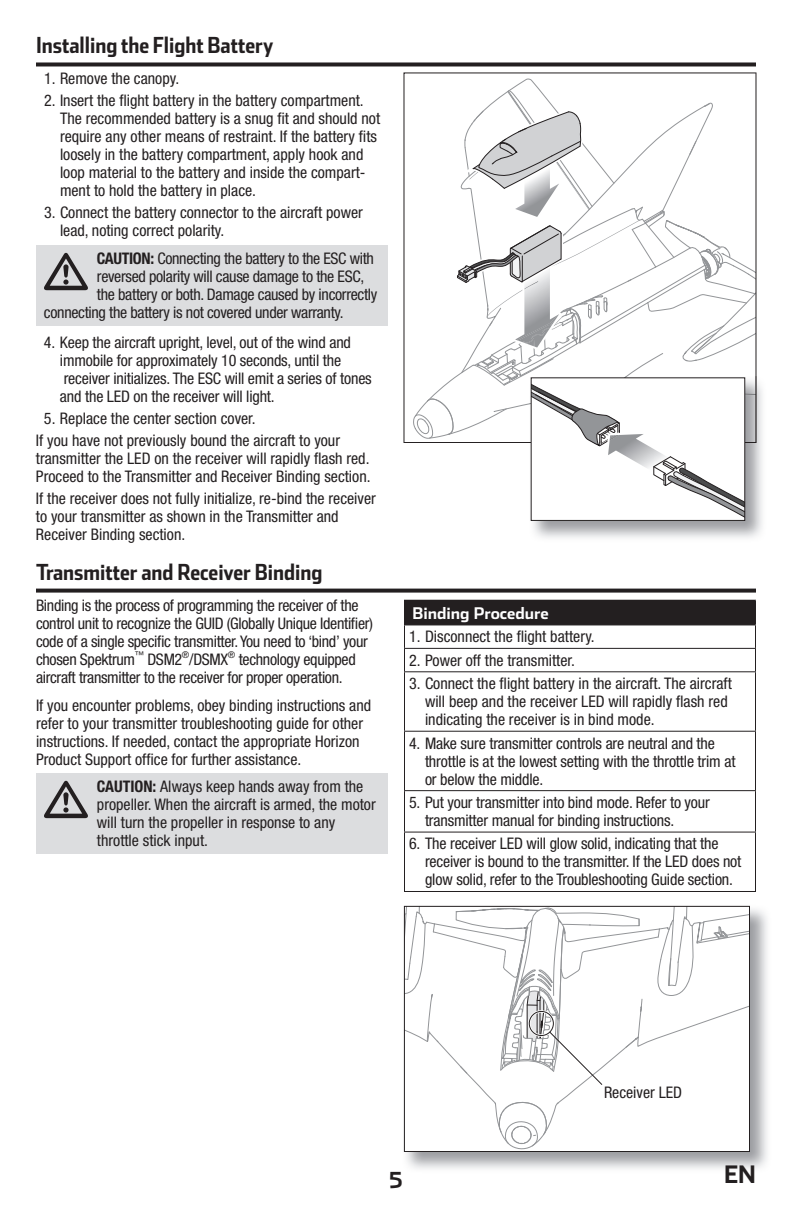
<style>
.page{position:relative;width:792px;height:1224px;background:#fff}
.page>*{position:absolute;margin:0;border:0;box-sizing:border-box;transform-origin:0 0}
.t1{font:700 24px "Stainless";color:#231f20}
.t2{font:700 22px "Stainless Cond";color:#231f20}
.t3{font:700 22px "Stainless";color:#231f20}
.t4{font:condensed 16px/18px "Helvetica Neue LT Std";color:#231f20}
.t5{font:condensed 16px/18px "Helvetica Neue LT Std";letter-spacing:-.02em;color:#231f20}
.t6{font:700 16px "Stainless";color:#fff}
.t7{font:condensed 9.4px "Helvetica Neue LT Std";color:#231f20}
.s1{font-weight:700}
</style>
<div class="page">
<div style="left:404px;top:600px;width:352px;height:25px;background:#231f20"></div>
<svg style="left:405px;top:625px;width:350px;height:207px"></svg>
<hr style="left:404px;top:648px;width:352px;height:1px;background:#231f20">
<svg style="left:404px;top:625px;width:1px;height:46px"></svg>
<svg style="left:755px;top:624px;width:1px;height:47px"></svg>
<hr style="left:404px;top:671px;width:352px;height:1px;background:#231f20">
<hr style="left:404px;top:672px;width:1px;height:59px;background:#231f20">
<hr style="left:755px;top:672px;width:1px;height:59px;background:#231f20">
<hr style="left:404px;top:731px;width:352px;height:1px;background:#231f20">
<hr style="left:404px;top:732px;width:1px;height:58px;background:#231f20">
<hr style="left:755px;top:732px;width:1px;height:58px;background:#231f20">
<hr style="left:404px;top:790px;width:352px;height:1px;background:#231f20">
<hr style="left:404px;top:791px;width:1px;height:41px;background:#231f20">
<hr style="left:755px;top:791px;width:1px;height:41px;background:#231f20">
<hr style="left:404px;top:832px;width:352px;height:1px;background:#231f20">
<hr style="left:404px;top:833px;width:1px;height:58px;background:#231f20">
<hr style="left:755px;top:833px;width:1px;height:58px;background:#231f20">
<hr style="left:404px;top:891px;width:352px;height:1px;background:#231f20">
<div style="left:36px;top:245px;width:352px;height:81px;background:#dcdddf"></div>
<svg style="left:44px;top:253px;width:44px;height:37px"></svg>
<svg style="left:403px;top:72px;width:353px;height:371px"></svg>
<img style="left:530px;top:376px;width:232px;height:162px">
<svg style="left:413px;top:79px;width:343px;height:440px"></svg>
<div style="left:531px;top:377px;width:214px;height:144px;border:1px solid #231f20"></div>
<svg style="left:404px;top:905px;width:346px;height:245px"></svg>
<svg style="left:36px;top:589px;width:720px;height:4px;background:#393636"></svg>
<svg style="left:36px;top:62px;width:720px;height:4px;background:#3d3a3b"></svg>
<div style="left:36px;top:773px;width:352px;height:81px;background:#dcdddf"></div>
<svg style="left:44px;top:781px;width:44px;height:37px"></svg>
<h2 class="t2" style="left:36px;top:37px;width:239px">Installing the Flight Battery</h2>
<p class="t4" style="left:44px;top:71px;width:137px">1. Remove the canopy.</p>
<p class="t4" style="left:60px;top:93px;width:322px;text-indent:-16px">2. Insert the flight battery in the battery compartment.<br>The recommended battery is a snug fit and should not require any other means of restraint. If the battery fits loosely in the battery compartment, apply hook and loop material to the battery and inside the compart&shy;ment to hold the battery in place.</p>
<p class="t4" style="left:60px;top:205px;width:304px;text-indent:-16px">3. Connect the battery connector to the aircraft power lead, noting correct polarity.</p>
<p class="t5" style="left:97px;top:251px;width:279px"><span class="s1">CAUTION:</span> Connecting the battery to the ESC with</p>
<p class="t5" style="left:97px;top:269px;width:269px">reversed polarity will cause damage to the ESC,</p>
<p class="t5" style="left:97px;top:287px;width:282px">the battery or both. Damage caused by incorrectly</p>
<p class="t5" style="left:44px;top:305px;width:301px">connecting the battery is not covered under warranty.</p>
<p class="t4" style="left:60px;top:335px;width:313px;text-indent:-16px">4. Keep the aircraft upright, level, out of the wind and immobile for approximately 10 seconds, until the receiver initializes. The ESC will emit a series of tones and the LED on the receiver will light.</p>
<p class="t4" style="left:36px;top:409px;width:306px;line-height:22px;text-indent:8px">5. Replace the center section cover.<br>If you have not previously bound the aircraft to your</p>
<p class="t4" style="left:36px;top:451px;width:336px">transmitter the LED on the receiver will rapidly flash red.<br>Proceed to the Transmitter and Receiver Binding section.</p>
<p class="t4" style="left:36px;top:491px;width:341px">If the receiver does not fully initialize, re-bind the receiver to your transmitter as shown in the Transmitter and<br>Receiver Binding section.</p>
<h2 class="t2" style="left:36px;top:563px;width:288px">Transmitter and Receiver Binding</h2>
<p class="t5" style="left:36px;top:598px;width:339px">Binding is the process of programming the receiver of the control unit to recognize the GUID (Globally Unique Identifier) code of a single specific transmitter. You need to ‘bind’ your chosen Spektrum</p>
<p class="t7" style="left:182px;top:651px;width:9px">®</p>
<p class="t7" style="left:228px;top:651px;width:9px">®</p>
<p class="t7" style="left:135px;top:651px;width:11px">™</p>
<p class="t5" style="left:147px;top:652px;width:82px">DSM2 /DSMX</p>
<p class="t5" style="left:36px;top:652px;width:321px;text-indent:203px">technology equipped aircraft transmitter to the receiver for proper operation.</p>
<p class="t4" style="left:36px;top:698px;width:337px">If you encounter problems, obey binding instructions and refer to your transmitter troubleshooting guide for other instructions. If needed, contact the appropriate Horizon Product Support office for further assistance.</p>
<p class="t4" style="left:97px;top:779px;width:280px"><span class="s1">CAUTION:</span> Always keep hands away from the propeller. When the aircraft is armed, the motor will turn the propeller in response to any throttle stick input.</p>
<p class="t6" style="left:412px;top:607px;width:138px">Binding Procedure</p>
<p class="t4" style="left:409px;top:629px;width:187px">1. Disconnect the flight battery.</p>
<p class="t4" style="left:409px;top:653px;width:167px">2. Power off the transmitter.</p>
<p class="t4" style="left:425px;top:676px;width:308px;text-indent:-16px">3. Connect the flight battery in the aircraft. The aircraft will beep and the receiver LED will rapidly flash red indicating the receiver is in bind mode.</p>
<p class="t4" style="left:425px;top:736px;width:312px;text-indent:-16px">4. Make sure transmitter controls are neutral and the throttle is at the lowest setting with the throttle trim at or below the middle.</p>
<p class="t4" style="left:425px;top:795px;width:286px;text-indent:-16px">5. Put your transmitter into bind mode. Refer to your transmitter manual for binding instructions.</p>
<p class="t4" style="left:425px;top:836px;width:318px;text-indent:-16px">6. The receiver LED will glow solid, indicating that the receiver is bound to the transmitter. If the LED does not glow solid, refer to the Troubleshooting Guide section.</p>
<p class="t4" style="left:604px;top:1085px;width:80px">Receiver LED</p>
<h2 class="t3" style="left:389px;top:1172px;width:15px">5</h2>
<h1 class="t1" style="left:724px;top:1165px;width:33px">EN</h1>
</div>
